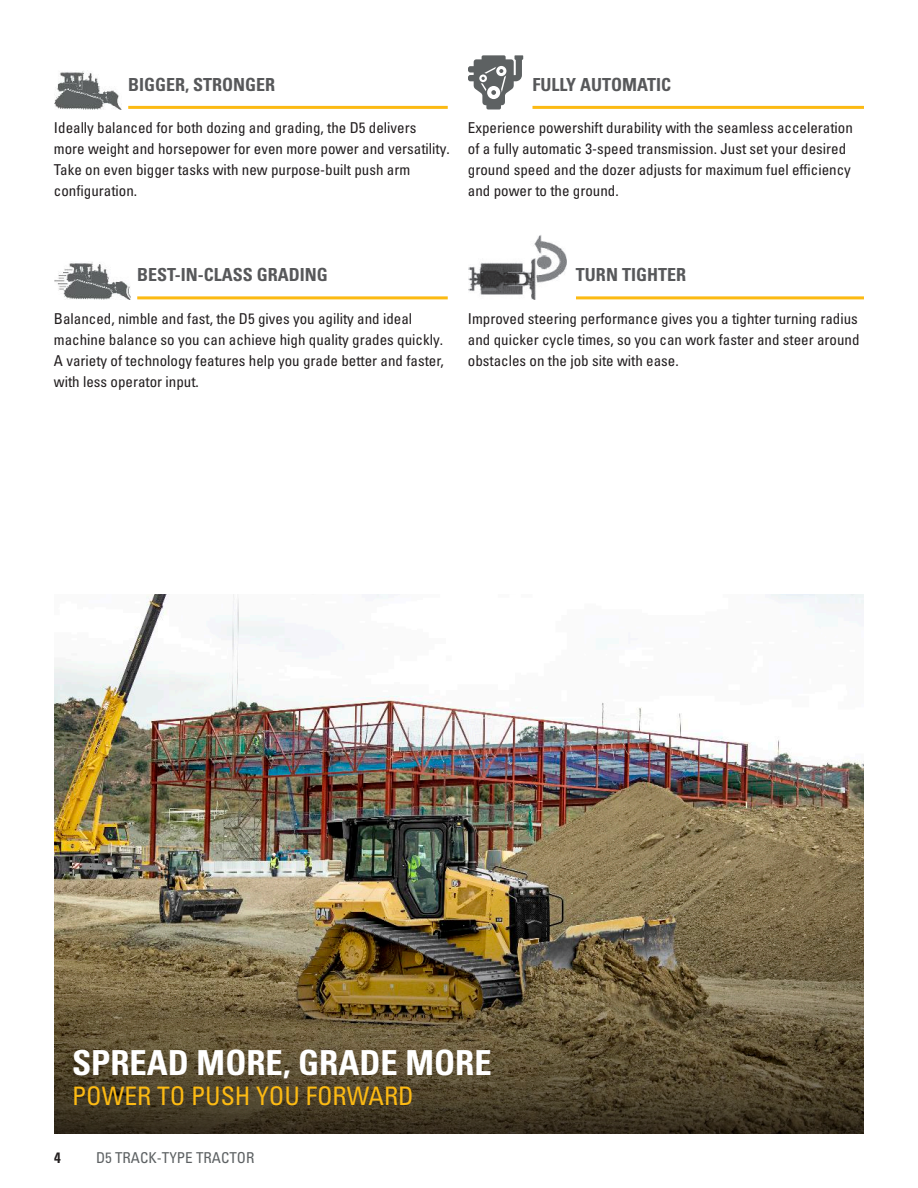
<style>
.page{position:relative;width:918px;height:1188px;background:#fff}
.page>*{position:absolute;margin:0;border:0;box-sizing:border-box;transform-origin:0 0}
.Headline_small_white{font:34.5px "Univers LTCYR 67 Bold Cond";color:#fff}
.Subhead_small_yellow{font:condensed 25.5px "Univers LTCYR 57";color:#fcba13}
.Subhead_small_gray_w{font:18px "Univers LTCYR 67 Bold Cond";color:#57585a}
.Body_copy{font:condensed 15px/21px "Univers LTCYR 57";color:#231f20}
.t1{font:condensed 15px "Univers LTCYR 57";color:#5d6163}
.t2{font:15px "Univers LTCYR 67 Bold Cond";color:#231f20}
</style>
<div class="page">
<img style="left:54px;top:594px;width:810px;height:218px">
<img style="left:54px;top:812px;width:810px;height:322px">
<hr style="left:128px;top:106px;width:320px;height:3px;background:#fcba13">
<hr style="left:532px;top:106px;width:332px;height:3px;background:#fcba13">
<hr style="left:137px;top:296px;width:311px;height:3px;background:#fcba13">
<hr style="left:576px;top:296px;width:288px;height:3px;background:#fcba13">
<img style="left:54px;top:71px;width:68px;height:39px">
<img style="left:54px;top:262px;width:76px;height:38px">
<img style="left:468px;top:235px;width:99px;height:65px">
<svg style="left:468px;top:55px;width:55px;height:55px"></svg>
<p class="Subhead_small_gray_w" style="left:128px;top:73px;width:149px">BIGGER, STRONGER</p>
<p class="Subhead_small_gray_w" style="left:532px;top:73px;width:140px">FULLY AUTOMATIC</p>
<p class="Body_copy" style="left:54px;top:117px;width:397px">Ideally balanced for both dozing and grading, the D5 delivers more weight and horsepower for even more power and versatility.<br>Take on even bigger tasks with new purpose-built push arm configuration.</p>
<p class="Body_copy" style="left:468px;top:117px;width:386px">Experience powershift durability with the seamless acceleration of a fully automatic 3-speed transmission. Just set your desired ground speed and the dozer adjusts for maximum fuel efficiency and power to the ground.</p>
<p class="Subhead_small_gray_w" style="left:137px;top:264px;width:192px">BEST-IN-CLASS GRADING</p>
<p class="Subhead_small_gray_w" style="left:576px;top:264px;width:112px">TURN TIGHTER</p>
<p class="Body_copy" style="left:54px;top:308px;width:391px">Balanced, nimble and fast, the D5 gives you agility and ideal machine balance so you can achieve high quality grades quickly.<br>A variety of technology features help you grade better and faster, with less operator input.</p>
<p class="Body_copy" style="left:468px;top:308px;width:393px;text-align:justify">Improved steering performance gives you a tighter turning radius and quicker cycle times, so you can work faster and steer around obstacles on the job site with ease.</p>
<p class="Headline_small_white" style="left:72px;top:1041px;width:421px">SPREAD MORE, GRADE MORE</p>
<p class="Subhead_small_yellow" style="left:72px;top:1079px;width:343px">POWER TO PUSH YOU FORWARD</p>
<p class="t2" style="left:54px;top:1148px;width:8px">4</p>
<p class="t1" style="left:96px;top:1148px;width:160px">D5 TRACK-TYPE TRACTOR</p>
</div>
